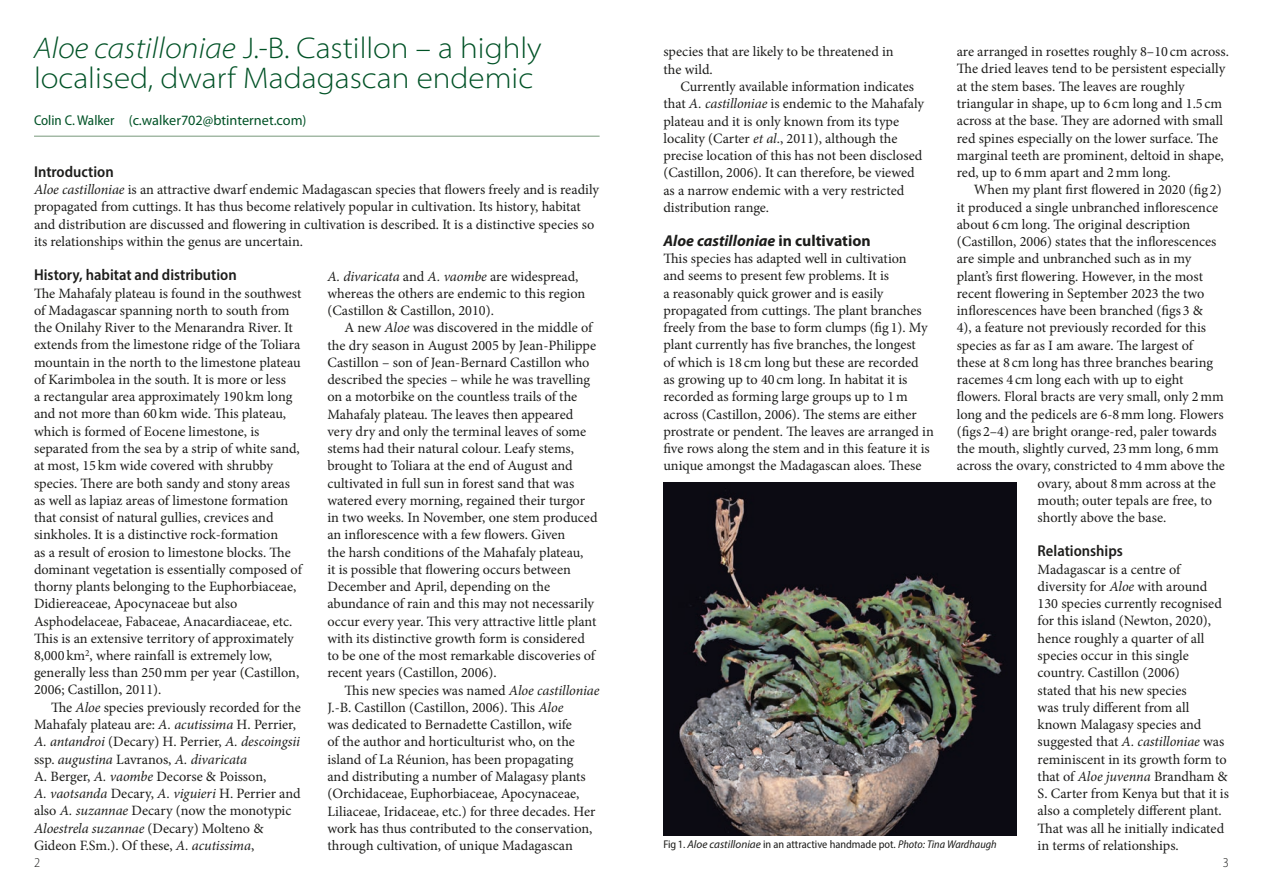
<style>
.page{position:relative;width:1263px;height:893px;background:#fff}
.page>*{position:absolute;margin:0;border:0;box-sizing:border-box;transform-origin:0 0}
.t1{font:300 semi-expanded 30px/30px "Myriad Pro";color:#005226}
.t2{font:600 semi-condensed 15.75px "Myriad Pro";color:#1d1d1b}
.t3{font:italic 700 15.75px "Myriad Pro";color:#1d1d1b}
.t4{font:14.25px/17.2px "Minion Pro";color:#1d1d1b}
.t5{font:14.25px "Myriad Pro";color:#005226}
.t6{font:300 semi-condensed 13.5px "Myriad Pro";color:#1d1d1b}
.t7{font:semi-condensed 11.25px "Myriad Pro";color:#1d1d1b}
.s1{font-style:italic}
.s2{font-stretch:semi-condensed}
.s3{font-style:italic;font-stretch:normal}
.s4{font-style:normal}
</style>
<div class="page">
<hr style="left:34px;top:136px;width:566px;height:1px;background:#77987a">
<img style="left:663px;top:483px;width:353px;height:353px">
<h1 class="t1" style="left:34px;top:32px;width:509px"><span class="s1">Aloe castilloniae</span> J.-B. Castillon – a highly localised, dwarf Madagascan endemic</h1>
<p class="t5" style="left:34px;top:112px;width:274px"><span class="s2">Colin C. Walker (</span>c.walker702@btinternet.com<span class="s2">)</span></p>
<p class="t2" style="left:34px;top:162px;width:81px">Introduction</p>
<p class="t4" style="left:34px;top:181px;width:567px"><span class="s1">Aloe castilloniae</span> is an attractive dwarf endemic Madagascan species that flowers freely and is readily propagated from cuttings. It has thus become relatively popular in cultivation. Its history, habitat and distribution are discussed and flowering in cultivation is described. It is a distinctive species so its relationships within the genus are uncertain.</p>
<p class="t2" style="left:34px;top:265px;width:204px">History, habitat and distribution</p>
<p class="t4" style="left:34px;top:285px;width:269px">The Mahafaly plateau is found in the southwest of Madagascar spanning north to south from the Onilahy River to the Menarandra River. It extends from the limestone ridge of the Toliara mountain in the north to the limestone plateau of Karimbolea in the south. It is more or less<br>a rectangular area approximately 190 km long and not more than 60 km wide. This plateau, which is formed of Eocene limestone, is separated from the sea by a strip of white sand, at most, 15 km wide covered with shrubby species. There are both sandy and stony areas as well as lapiaz areas of limestone formation that consist of natural gullies, crevices and sinkholes. It is a distinctive rock-formation<br>as a result of erosion to limestone blocks. The dominant vegetation is essentially composed of thorny plants belonging to the Euphorbiaceae, Didiereaceae, Apocynaceae but also Asphodelaceae, Fabaceae, Anacardiaceae, etc.<br>This is an extensive territory of approximately 8,000 km<sup>2</sup>, where rainfall is extremely low, generally less than 250mm per year (Castillon, 2006; Castillon, 2011).</p>
<p class="t4" style="left:34px;top:699px;width:268px;text-indent:17px">The <span class="s1">Aloe</span> species previously recorded for the Mahafaly plateau are: <span class="s1">A. acutissima</span> H. Perrier, <span class="s1">A. antandroi</span> (Decary) H. Perrier, <span class="s1">A. descoingsii </span>ssp. <span class="s1">augustina</span> Lavranos, <span class="s1">A. divaricata<br></span>A. Berger, <span class="s1">A. vaombe</span> Decorse &amp; Poisson,<br><span class="s1">A. vaotsanda</span> Decary, <span class="s1">A. viguieri</span> H. Perrier and also <span class="s1">A. suzannae</span> Decary (now the monotypic <span class="s1">Aloestrela suzannae</span> (Decary) Molteno &amp; Gideon F.Sm.). Of these, <span class="s1">A. acutissima</span>,</p>
<p class="t4" style="left:327px;top:267px;width:259px"><span class="s1">A. divaricata</span> and <span class="s1">A. vaombe</span> are widespread, whereas the others are endemic to this region (Castillon &amp; Castillon, 2010).</p>
<p class="t4" style="left:327px;top:319px;width:272px;text-indent:17px">A new <span class="s1">Aloe</span> was discovered in the middle of the dry season in August 2005 by Jean-Philippe Castillon – son of Jean-Bernard Castillon who described the species – while he was travelling on a motorbike on the countless trails of the Mahafaly plateau. The leaves then appeared very dry and only the terminal leaves of some stems had their natural colour. Leafy stems, brought to Toliara at the end of August and cultivated in full sun in forest sand that was watered every morning, regained their turgor in two weeks. In November, one stem produced an inflorescence with a few flowers. Given<br>the harsh conditions of the Mahafaly plateau,<br>it is possible that flowering occurs between December and April, depending on the abundance of rain and this may not necessarily occur every year. This very attractive little plant with its distinctive growth form is considered to be one of the most remarkable discoveries of recent years (Castillon, 2006).</p>
<p class="t4" style="left:327px;top:682px;width:274px;text-indent:17px">This new species was named <span class="s1">Aloe castilloniae </span>J.-B. Castillon (Castillon, 2006). This <span class="s1">Aloe<br></span>was dedicated to Bernadette Castillon, wife<br>of the author and horticulturist who, on the island of La Réunion, has been propagating<br>and distributing a number of Malagasy plants (Orchidaceae, Euphorbiaceae, Apocynaceae, Liliaceae, Iridaceae, etc.) for three decades. Her work has thus contributed to the conservation, through cultivation, of unique Madagascan</p>
<p class="t4" style="left:957px;top:43px;width:274px">are arranged in rosettes roughly 8–10 cm across.<br>The dried leaves tend to be persistent especially at the stem bases. The leaves are roughly triangular in shape, up to 6 cm long and 1.5 cm across at the base. They are adorned with small red spines especially on the lower surface. The marginal teeth are prominent, deltoid in shape, red, up to 6mm apart and 2mm long.</p>
<p class="t4" style="left:974px;top:181px;width:249px">When my plant first flowered in 2020 (fig 2)</p>
<p class="t4" style="left:957px;top:198px;width:263px">it produced a single unbranched inflorescence</p>
<p class="t4" style="left:957px;top:216px;width:235px">about 6 cm long. The original description</p>
<p class="t4" style="left:957px;top:233px;width:261px">(Castillon, 2006) states that the inflorescences</p>
<p class="t4" style="left:957px;top:250px;width:236px">are simple and unbranched such as in my</p>
<p class="t4" style="left:957px;top:267px;width:248px">plant’s first flowering. However, in the most</p>
<p class="t4" style="left:957px;top:285px;width:249px">recent flowering in September 2023 the two</p>
<p class="t4" style="left:957px;top:302px;width:248px">inflorescences have been branched (figs 3 &amp;</p>
<p class="t4" style="left:957px;top:319px;width:251px">4), a feature not previously recorded for this</p>
<p class="t4" style="left:957px;top:336px;width:238px">species as far as I am aware. The largest of</p>
<p class="t4" style="left:957px;top:354px;width:258px">these at 8 cm long has three branches bearing</p>
<p class="t4" style="left:957px;top:371px;width:228px">racemes 4 cm long each with up to eight</p>
<p class="t4" style="left:957px;top:388px;width:269px">flowers. Floral bracts are very small, only 2mm</p>
<p class="t4" style="left:957px;top:406px;width:268px">long and the pedicels are 6-8mm long. Flowers</p>
<p class="t4" style="left:957px;top:423px;width:262px">(figs 2–4) are bright orange-red, paler towards</p>
<p class="t4" style="left:957px;top:440px;width:263px">the mouth, slightly curved, 23mm long, 6mm</p>
<p class="t4" style="left:957px;top:457px;width:270px">across the ovary, constricted to 4mm above the</p>
<p class="t4" style="left:1037px;top:475px;width:180px">ovary, about 8mm across at the</p>
<p class="t4" style="left:1037px;top:492px;width:176px">mouth; outer tepals are free, to</p>
<p class="t4" style="left:1037px;top:509px;width:130px">shortly above the base.</p>
<p class="t2" style="left:1037px;top:541px;width:87px">Relationships</p>
<p class="t4" style="left:1037px;top:561px;width:193px">Madagascar is a centre of diversity for <span class="s1">Aloe</span> with around<br>130 species currently recognised for this island (Newton, 2020), hence roughly a quarter of all species occur in this single country. Castillon (2006)<br>stated that his new species<br>was truly different from all known Malagasy species and suggested that <span class="s1">A. castilloniae</span> was reminiscent in its growth form to that of <span class="s1">Aloe juvenna</span> Brandham &amp;<br>S. Carter from Kenya but that it is also a completely different plant.<br>That was all he initially indicated</p>
<p class="t7" style="left:663px;top:838px;width:335px">Fig1. <span class="s3">Aloe castilloniae</span> in an attractive handmade pot. <span class="s1">Photo: Tina Wardhaugh</span></p>
<p class="t4" style="left:1037px;top:837px;width:143px">in terms of relationships.</p>
<p class="t4" style="left:663px;top:43px;width:232px">species that are likely to be threatened in the wild.</p>
<p class="t4" style="left:663px;top:78px;width:262px;text-indent:17px">Currently available information indicates that <span class="s1">A. castilloniae</span> is endemic to the Mahafaly plateau and it is only known from its type locality (Carter <span class="s1">et al</span>., 2011), although the precise location of this has not been disclosed (Castillon, 2006). It can therefore, be viewed as a narrow endemic with a very restricted distribution range.</p>
<p class="t3" style="left:663px;top:230px;width:209px">Aloe castilloniae <span class="s4">in cultivation</span></p>
<p class="t4" style="left:663px;top:250px;width:272px">This species has adapted well in cultivation<br>and seems to present few problems. It is<br>a reasonably quick grower and is easily propagated from cuttings. The plant branches freely from the base to form clumps (fig 1). My plant currently has five branches, the longest<br>of which is 18 cm long but these are recorded as growing up to 40 cm long. In habitat it is recorded as forming large groups up to 1m across (Castillon, 2006). The stems are either prostrate or pendent. The leaves are arranged in five rows along the stem and in this feature it is unique amongst the Madagascan aloes. These</p>
<p class="t6" style="left:34px;top:855px;width:8px">2</p>
<p class="t6" style="left:1223px;top:855px;width:8px">3</p>
</div>
